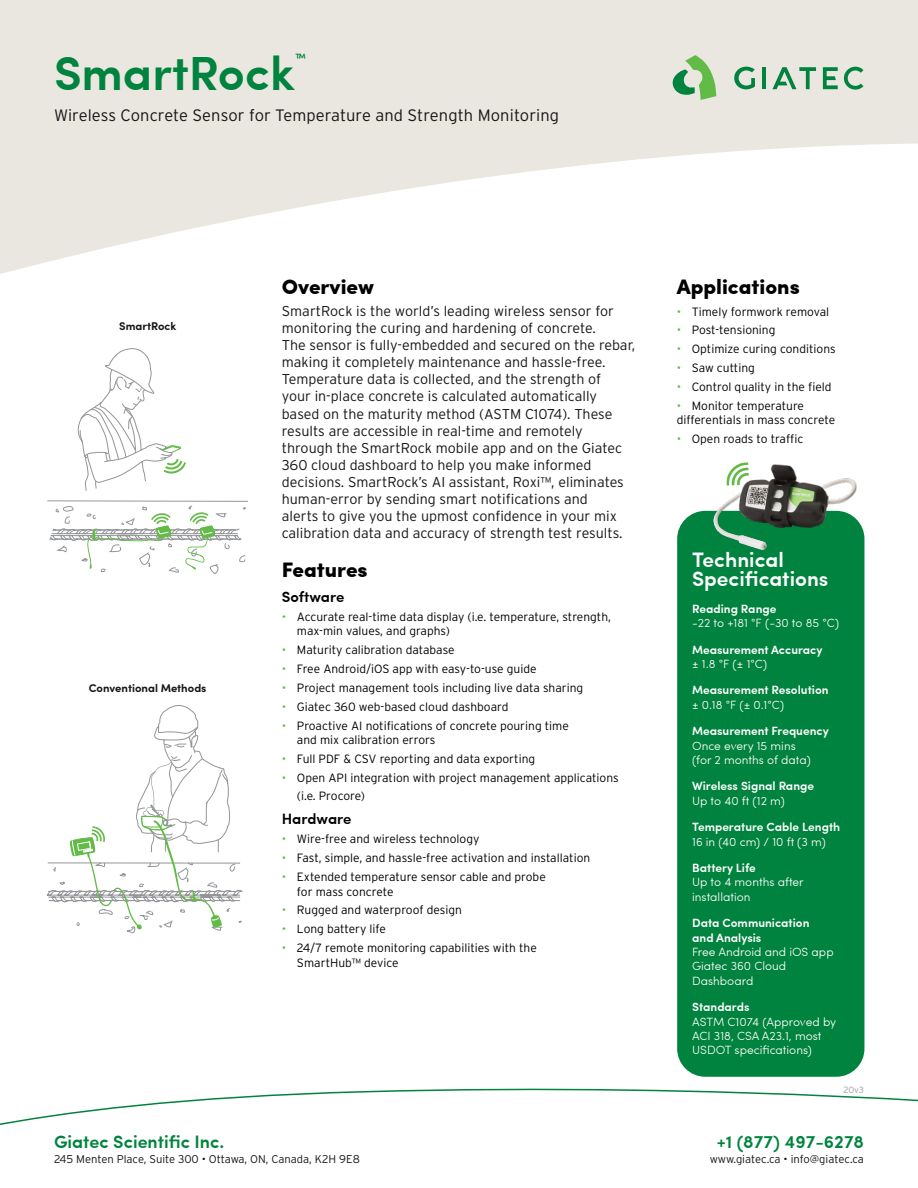
<style>
.page{position:relative;width:918px;height:1188px;background:#fff}
.page>*{position:absolute;margin:0;border:0;box-sizing:border-box;transform-origin:0 0}
.t1{font:600 48px "Sofia Pro";color:#00833e}
.t2{font:900 21px "Sofia Pro";color:#000}
.t3{font:600 21px/19.5px "Sofia Pro";color:#fff}
.t4{font:600 18px "Sofia Pro";color:#00833e}
.t5{font:300 16.5px "Interstate";letter-spacing:.005em;color:#161617}
.t6{font:600 15px "Sofia Pro";letter-spacing:-.005em;color:#000}
.t7{font:300 14.25px/17.1px "Interstate";color:#161617}
.t8{font:600 13.5px "Sofia Pro";color:#00833e}
.t9{font:300 12px/14.4px "Interstate";color:#000}
.t10{font:300 12px/14.4px "Sofia Pro";color:#fff}
.t11{font:600 12px/14.4px "Sofia Pro";color:#fff}
.t12{font:300 11.25px "Interstate";color:#161617}
.t13{font:700 11.25px "Sofia Pro";color:#161617}
.t14{font:300 9px "Interstate";color:#9b9da0}
.s1{color:#65bc47}
</style>
<div class="page">
<svg style="left:0;top:1088px;width:918px;height:37px"></svg>
<svg style="left:0;top:0;width:918px;height:274px;fill:#eae6e0"></svg>
<svg style="left:669px;top:55px;width:48px;height:45px;background:#a2cb9e"></svg>
<svg style="left:734px;top:67px;width:21px;height:22px"></svg>
<hr style="left:762px;top:67px;width:4px;height:22px;background:#00833e">
<svg style="left:772px;top:67px;width:44px;height:22px"></svg>
<svg style="left:823px;top:67px;width:15px;height:22px"></svg>
<svg style="left:844px;top:67px;width:19px;height:23px"></svg>
<div style="left:677px;top:511px;width:187px;height:566px;background:#00833e;border-radius:28px"></div>
<img style="left:689px;top:464px;width:176px;height:87px">
<svg style="left:77px;top:348px;width:109px;height:143px"></svg>
<svg style="left:47px;top:500px;width:201px;height:74px"></svg>
<svg style="left:47px;top:705px;width:196px;height:228px"></svg>
<svg style="left:726px;top:462px;width:23px;height:24px"></svg>
<h1 class="t1" style="left:54px;top:37px;width:243px">SmartRock</h1>
<p class="t8" style="left:295px;top:48px;width:13px">™</p>
<h3 class="t5" style="left:54px;top:106px;width:507px">Wireless Concrete Sensor for Temperature and Strength Monitoring</h3>
<p class="t13" style="left:119px;top:318px;width:58px">SmartRock</p>
<p class="t13" style="left:89px;top:679px;width:119px">Conventional Methods</p>
<h2 class="t2" style="left:282px;top:270px;width:94px">Overview</h2>
<p class="t7" style="left:282px;top:302px;width:355px">SmartRock is the world’s leading wireless sensor for monitoring the curing and hardening of concrete.<br>The sensor is fully-embedded and secured on the rebar, making it completely maintenance and hassle-free.<br>Temperature data is collected, and the strength of<br>your in-place concrete is calculated automatically based on the maturity method (ASTM C1074). These results are accessible in real-time and remotely through the SmartRock mobile app and on the Giatec 360 cloud dashboard to help you make informed decisions. SmartRock’s AI assistant, Roxi™, eliminates human-error by sending smart notifications and<br>alerts to give you the upmost confidence in your mix calibration data and accuracy of strength test results.</p>
<h2 class="t2" style="left:282px;top:553px;width:87px">Features</h2>
<p class="t6" style="left:282px;top:585px;width:64px">Software</p>
<p class="t9" style="left:297px;top:609px;width:316px;text-indent:-15px"><span class="s1">•</span> Accurate real-time data display (i.e. temperature, strength, max-min values, and graphs)</p>
<p class="t9" style="left:282px;top:642px;width:174px"><span class="s1">•</span> Maturity calibration database</p>
<p class="t9" style="left:282px;top:661px;width:256px"><span class="s1">•</span> Free Android/iOS app with easy-to-use guide</p>
<p class="t9" style="left:282px;top:680px;width:303px"><span class="s1">•</span> Project management tools including live data sharing</p>
<p class="t9" style="left:282px;top:699px;width:228px"><span class="s1">•</span> Giatec 360 web-based cloud dashboard</p>
<p class="t9" style="left:297px;top:718px;width:274px;text-indent:-15px"><span class="s1">•</span> Proactive AI notifications of concrete pouring time and mix calibration errors</p>
<p class="t9" style="left:282px;top:751px;width:255px"><span class="s1">•</span> Full PDF &amp; CSV reporting and data exporting</p>
<p class="t9" style="left:297px;top:768px;width:323px;line-height:18px;text-indent:-15px"><span class="s1">•</span> Open API integration with project management applications (i.e. Procore)</p>
<p class="t6" style="left:282px;top:808px;width:71px">Hardware</p>
<p class="t9" style="left:282px;top:832px;width:199px"><span class="s1">•</span> Wire-free and wireless technology</p>
<p class="t9" style="left:282px;top:851px;width:310px"><span class="s1">•</span> Fast, simple, and hassle-free activation and installation</p>
<p class="t9" style="left:297px;top:870px;width:250px;text-indent:-15px"><span class="s1">•</span> Extended temperature sensor cable and probe for mass concrete</p>
<p class="t9" style="left:282px;top:903px;width:182px"><span class="s1">•</span> Rugged and waterproof design</p>
<p class="t9" style="left:282px;top:922px;width:106px"><span class="s1">•</span> Long battery life</p>
<p class="t9" style="left:297px;top:941px;width:241px;text-indent:-15px"><span class="s1">•</span> 24/7 remote monitoring capabilities with the<br>SmartHub™ device</p>
<h3 class="t4" style="left:54px;top:1128px;width:172px">Giatec Scientific Inc.</h3>
<p class="t12" style="left:54px;top:1152px;width:307px">245 Menten Place, Suite 300 • Ottawa, ON, Canada, K2H 9E8</p>
<h2 class="t2" style="left:677px;top:270px;width:125px">Applications</h2>
<p class="t9" style="left:677px;top:304px;width:154px"><span class="s1">•</span> Timely formwork removal</p>
<p class="t9" style="left:677px;top:323px;width:100px"><span class="s1">•</span> Post-tensioning</p>
<p class="t9" style="left:677px;top:342px;width:161px"><span class="s1">•</span> Optimize curing conditions</p>
<p class="t9" style="left:677px;top:361px;width:80px"><span class="s1">•</span> Saw cutting</p>
<p class="t9" style="left:677px;top:380px;width:156px"><span class="s1">•</span> Control quality in the field</p>
<p class="t9" style="left:677px;top:399px;width:160px"><span class="s1">•</span> Monitor temperature differentials in mass concrete</p>
<p class="t9" style="left:677px;top:432px;width:128px"><span class="s1">•</span> Open roads to traffic</p>
<h2 class="t3" style="left:692px;top:548px;width:138px">Technical<br>Specifications</h2>
<p class="t11" style="left:692px;top:601px;width:86px">Reading Range</p>
<p class="t10" style="left:692px;top:615px;width:148px">-22 to +181 °F (-30 to 85 °C)</p>
<p class="t11" style="left:692px;top:641px;width:132px">Measurement Accuracy</p>
<p class="t10" style="left:692px;top:656px;width:77px">± 1.8 °F (± 1°C)</p>
<p class="t11" style="left:692px;top:682px;width:138px">Measurement Resolution</p>
<p class="t10" style="left:692px;top:697px;width:93px">± 0.18 °F (± 0.1°C)</p>
<p class="t11" style="left:692px;top:723px;width:138px">Measurement Frequency</p>
<p class="t10" style="left:692px;top:738px;width:120px">Once every 15 mins (for 2 months of data)</p>
<p class="t11" style="left:692px;top:778px;width:123px">Wireless Signal Range</p>
<p class="t10" style="left:692px;top:793px;width:94px">Up to 40 ft (12 m)</p>
<p class="t11" style="left:692px;top:819px;width:150px">Temperature Cable Length</p>
<p class="t10" style="left:692px;top:834px;width:135px">16 in (40 cm) / 10 ft (3 m)</p>
<p class="t11" style="left:692px;top:860px;width:65px">Battery Life</p>
<p class="t10" style="left:692px;top:874px;width:113px">Up to 4 months after installation</p>
<p class="t11" style="left:692px;top:915px;width:119px">Data Communication and Analysis</p>
<p class="t10" style="left:692px;top:944px;width:143px">Free Android and iOS app<br>Giatec 360 Cloud<br>Dashboard</p>
<p class="t11" style="left:692px;top:999px;width:59px">Standards</p>
<p class="t10" style="left:692px;top:1014px;width:146px">ASTM C1074 (Approved by<br>ACI 318, CSA A23.1, most<br>USDOT specifications)</p>
<p class="t14" style="left:843px;top:1085px;width:22px">20v3</p>
<h3 class="t4" style="left:717px;top:1128px;width:149px">+1 (877) 497-6278</h3>
<p class="t12" style="left:710px;top:1152px;width:156px">www.giatec.ca • info@giatec.ca</p>
</div>
